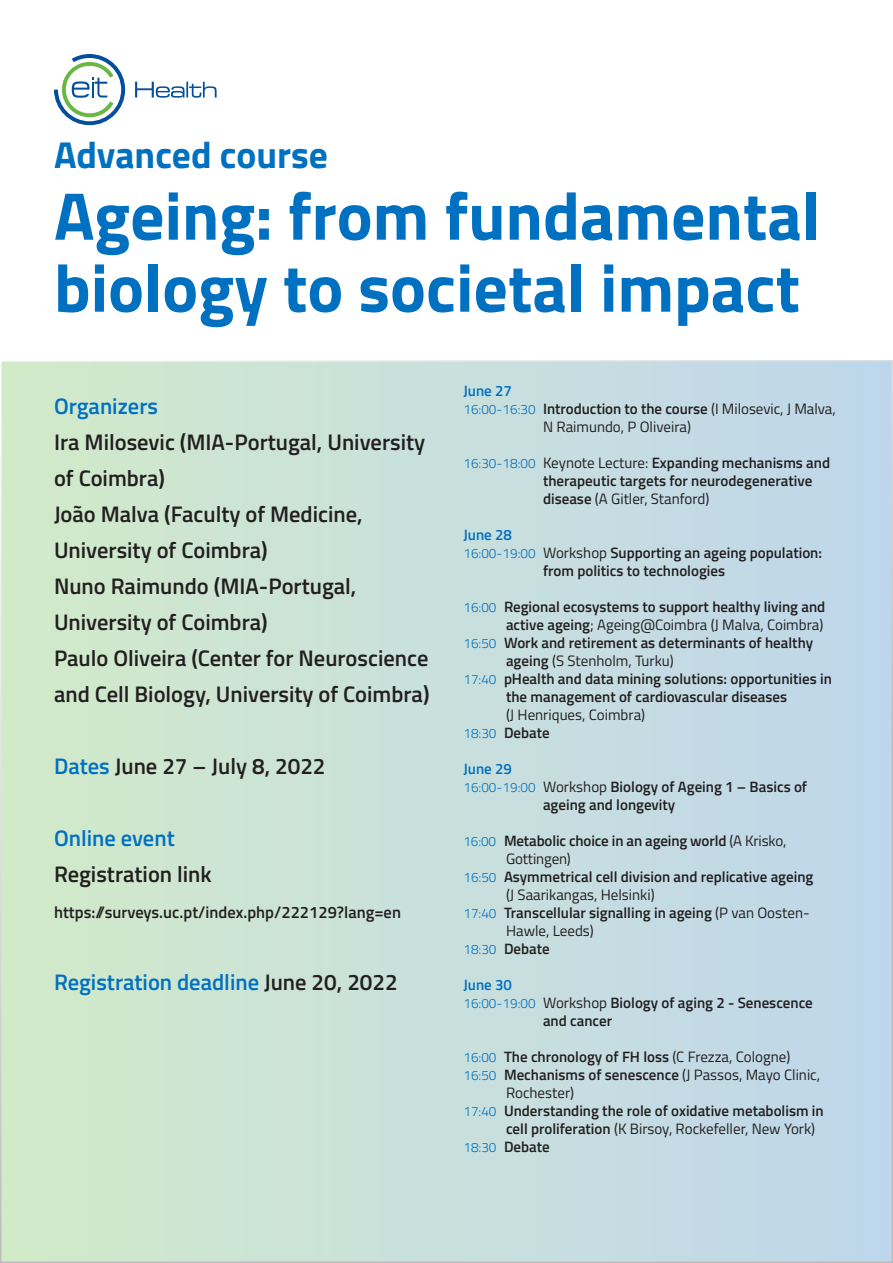
<style>
.page{position:relative;width:893px;height:1263px;background:#fff}
.page>*{position:absolute;margin:0;border:0;box-sizing:border-box;transform-origin:0 0}
.t1{font:700 67.5px/72px "Titillium Web";color:#0070c0}
.t2{font:700 37.5px "Titillium Web";color:#0070c0}
.t3{font:600 22.5px/36px "Titillium Web";color:#231f20}
.t4{font:600 22.5px "Titillium Web";color:#0070c0}
.t5{font:600 16.5px "Titillium Web";color:#231f20}
.t6{font:600 15px/18px "Titillium Web";color:#231f20}
.hora{font:15px/18px "Titillium Web";color:#231f20}
.data{font:600 15px "Titillium Web";color:#0070c0}
.s1{color:#0070c0}
.s2{color:#231f20}
.s3{font-weight:300;font-size:13.5px;color:#0070c0}
.s4{font-weight:600}
.s5{font-weight:400}
</style>
<div class="page">
<div style="left:1px;top:361px;width:891px;height:901px;background:linear-gradient(to right,#d2eaca,#bfd6ec)"></div>
<svg style="left:54px;top:54px;width:71px;height:71px"></svg>
<svg style="left:135px;top:82px;width:82px;height:16px"></svg>
<p class="t2" style="left:54px;top:126px;width:275px">Advanced course</p>
<p class="t1" style="left:54px;top:177px;width:768px">Ageing: from fundamental biology to societal impact</p>
<p class="t4" style="left:54px;top:389px;width:106px">Organizers</p>
<p class="t3" style="left:54px;top:423px;width:373px">Ira Milosevic (MIA-Portugal, University of Coimbra)</p>
<p class="t3" style="left:54px;top:495px;width:310px">João Malva (Faculty of Medicine,<br>University of Coimbra)</p>
<p class="t3" style="left:54px;top:567px;width:304px">Nuno Raimundo (MIA-Portugal,<br>University of Coimbra)</p>
<p class="t3" style="left:54px;top:639px;width:377px">Paulo Oliveira (Center for Neuroscience and Cell Biology, University of Coimbra)</p>
<p class="t3" style="left:54px;top:747px;width:273px"><span class="s1">Dates</span> June 27 – July 8, 2022</p>
<p class="t4" style="left:54px;top:821px;width:122px">Online event</p>
<p class="t3" style="left:54px;top:855px;width:159px">Registration link</p>
<p class="t5" style="left:54px;top:900px;width:349px">https://surveys.uc.pt/index.php/222129?lang=en</p>
<p class="t4" style="left:54px;top:965px;width:345px">Registration deadline <span class="s2">June 20, 2022</span></p>
<p class="data" style="left:463px;top:379px;width:50px">June 27</p>
<p class="hora" style="left:543px;top:399px;width:294px;text-indent:-79px"><span class="s3">16:00-16:30</span> <span class="s4">Introduction to the course</span> (I Milosevic, J Malva,<br>N Raimundo, P Oliveira)</p>
<p class="t6" style="left:543px;top:453px;width:289px;text-indent:-79px"><span class="s3">16:30-18:00</span> <span class="s5">Keynote Lecture:</span> Expanding mechanisms and therapeutic targets for neurodegenerative disease <span class="s5">(A Gitler, Stanford)</span></p>
<p class="data" style="left:463px;top:523px;width:50px">June 28</p>
<p class="t6" style="left:543px;top:543px;width:281px;text-indent:-79px"><span class="s3">16:00-19:00</span> <span class="s5">Workshop</span> Supporting an ageing population: from politics to technologies</p>
<p class="t6" style="left:463px;top:597px;width:363px;text-align:right"><span class="s3">16:00</span> Regional ecosystems to support healthy living and active ageing<span class="s5">; Ageing@Coimbra (J Malva, Coimbra)</span></p>
<p class="t6" style="left:506px;top:633px;width:309px;text-indent:-43px"><span class="s3">16:50</span> Work and retirement as determinants of healthy ageing <span class="s5">(S Stenholm, Turku)</span></p>
<p class="t6" style="left:506px;top:669px;width:327px;text-indent:-43px"><span class="s3">17:40</span> pHealth and data mining solutions: opportunities in the management of cardiovascular diseases<br><span class="s5">(J Henriques, Coimbra)</span></p>
<p class="t6" style="left:463px;top:723px;width:88px"><span class="s3">18:30</span> Debate</p>
<p class="data" style="left:463px;top:757px;width:50px">June 29</p>
<p class="t6" style="left:543px;top:777px;width:266px;text-indent:-79px"><span class="s3">16:00-19:00</span> <span class="s5">Workshop</span> Biology of Ageing 1 – Basics of ageing and longevity</p>
<p class="t6" style="left:506px;top:831px;width:282px;text-indent:-43px"><span class="s3">16:00</span> Metabolic choice in an ageing world <span class="s5">(A Krisko,<br>Gottingen)</span></p>
<p class="t6" style="left:506px;top:867px;width:309px;text-indent:-43px"><span class="s3">16:50</span> Asymmetrical cell division and replicative ageing <span class="s5">(J Saarikangas, Helsinki)</span></p>
<p class="t6" style="left:506px;top:903px;width:305px;text-indent:-43px"><span class="s3">17:40</span> Transcellular signalling in ageing <span class="s5">(P van Oosten-<br>Hawle, Leeds)</span></p>
<p class="t6" style="left:463px;top:939px;width:88px"><span class="s3">18:30</span> Debate</p>
<p class="data" style="left:463px;top:973px;width:50px">June 30</p>
<p class="t6" style="left:543px;top:993px;width:271px;text-indent:-79px"><span class="s3">16:00-19:00</span> <span class="s5">Workshop</span> Biology of aging 2 - Senescence and cancer</p>
<p class="t6" style="left:463px;top:1047px;width:328px"><span class="s3">16:00</span> The chronology of FH loss <span class="s5">(C Frezza, Cologne)</span></p>
<p class="hora" style="left:506px;top:1065px;width:316px;text-indent:-43px"><span class="s3">16:50</span> <span class="s4">Mechanisms of senescence</span> (J Passos, Mayo Clinic,<br>Rochester)</p>
<p class="t6" style="left:506px;top:1101px;width:319px;text-indent:-43px"><span class="s3">17:40</span> Understanding the role of oxidative metabolism in cell proliferation <span class="s5">(K Birsoy, Rockefeller, New York)</span></p>
<p class="t6" style="left:463px;top:1137px;width:88px"><span class="s3">18:30</span> Debate</p>
</div>
